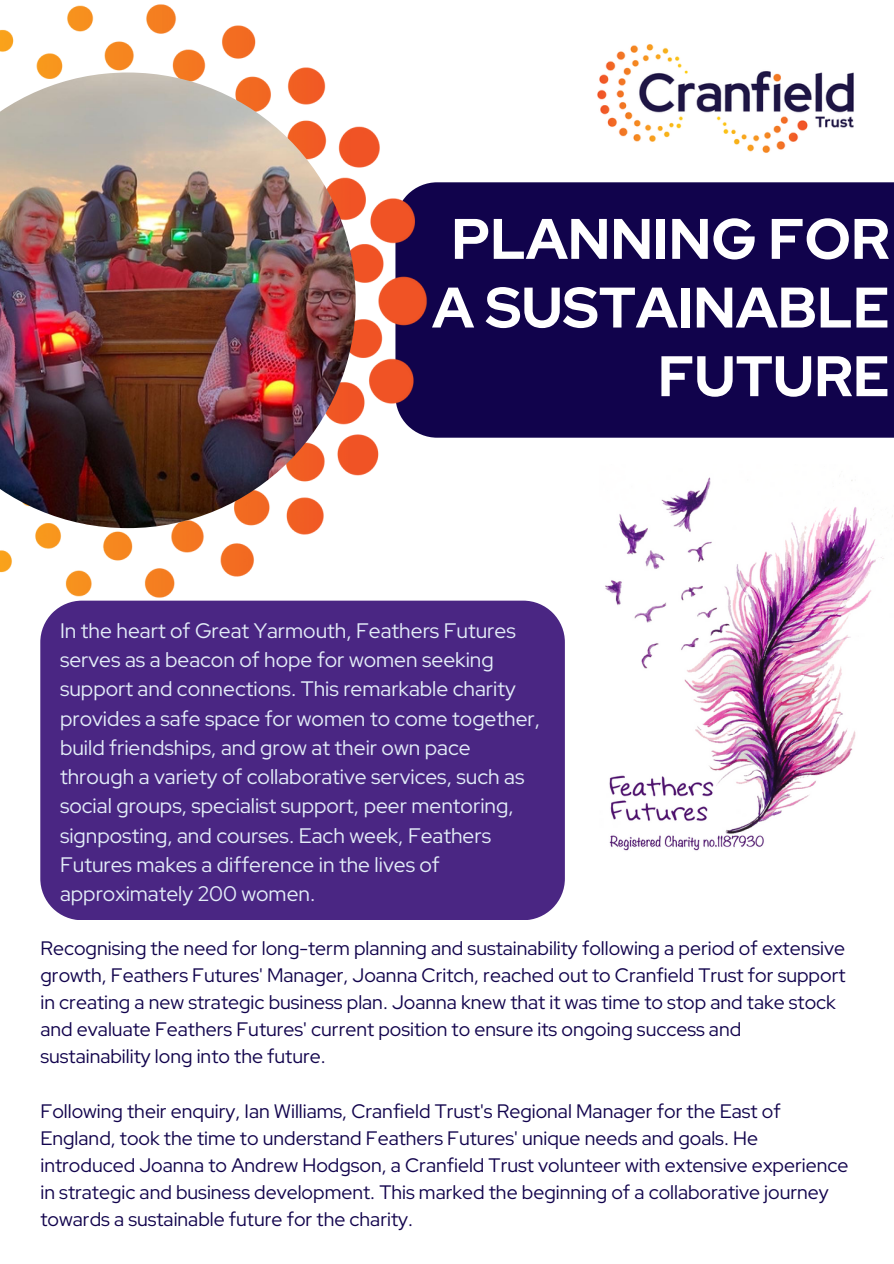
<style>
.page{position:relative;width:894px;height:1264px;background:#fff}
.page>*{position:absolute;margin:0;border:0;box-sizing:border-box;transform-origin:0 0}
.t1{font:700 57px/68.7px "Red Hat Display";color:#fff;text-align:right}
.t2{font:21px/29.2px "Red Hat Display";color:#e3edf8}
.t3{font:19.5px/27px "Red Hat Display";color:#11034c}
</style>
<div class="page">
<div style="left:40px;top:600px;width:524px;height:320px;background:#4a2683"></div>
<div style="left:428px;top:182px;width:465px;height:255px;background:#11034c"></div>
<img style="left:0;top:4px;width:428px;height:597px">
<img style="left:597px;top:44px;width:257px;height:109px">
<img style="left:0;top:72px;width:355px;height:456px">
<img style="left:605px;top:477px;width:288px;height:374px">
<h1 class="t1" style="left:432px;top:204px;width:459px">PLANNING FOR<br>A SUSTAINABLE<br>FUTURE</h1>
<p class="t2" style="left:60px;top:615px;width:481px">In the heart of Great Yarmouth, Feathers Futures serves as a beacon of hope for women seeking support and connections. This remarkable charity provides a safe space for women to come together, build friendships, and grow at their own pace through a variety of collaborative services, such as social groups, specialist support, peer mentoring, signposting, and courses. Each week, Feathers Futures makes a difference in the lives of approximately 200 women.</p>
<p class="t3" style="left:40px;top:935px;width:806px">Recognising the need for long-term planning and sustainability following a period of extensive growth, Feathers Futures' Manager, Joanna Critch, reached out to Cranfield Trust for support in creating a new strategic business plan. Joanna knew that it was time to stop and take stock and evaluate Feathers Futures' current position to ensure its ongoing success and sustainability long into the future.</p>
<p class="t3" style="left:40px;top:1097px;width:809px">Following their enquiry, Ian Williams, Cranfield Trust's Regional Manager for the East of England, took the time to understand Feathers Futures' unique needs and goals. He introduced Joanna to Andrew Hodgson, a Cranfield Trust volunteer with extensive experience in strategic and business development. This marked the beginning of a collaborative journey towards a sustainable future for the charity.</p>
</div>
